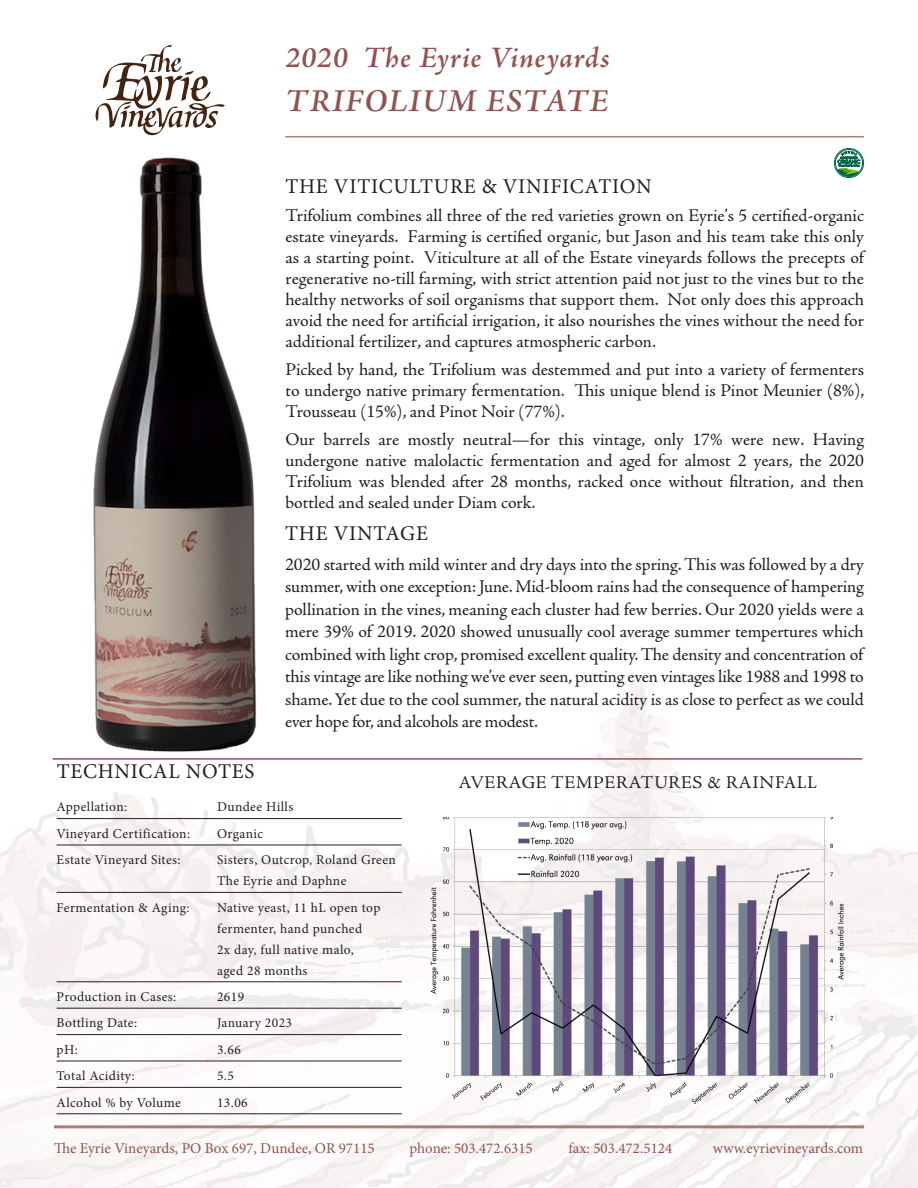
<style>
.page{position:relative;width:918px;height:1188px;background:#fff}
.page>*{position:absolute;margin:0;border:0;box-sizing:border-box;transform-origin:0 0}
.Heading{font:italic 600 32.25px "Adobe Jenson Pro";letter-spacing:.04em;color:#915450}
.Subheads{font:italic 600 30px "Adobe Jenson Pro";letter-spacing:.025em;color:#915450}
.Subheads-2{font:21px "Minion Pro";letter-spacing:.035em;color:#231f20}
.Subhead_chart{font:21px "Minion Pro";letter-spacing:.035em;color:#231f20}
.body_copy{font:18px/21px "Adobe Jenson Pro";color:#231f20;text-align:justify}
.body{font:18px/22.5px "Adobe Jenson Pro";letter-spacing:-.01em;color:#231f20;text-align:justify}
.Subhead_chart-2{font:18px "Adobe Jenson Pro";letter-spacing:.04em;color:#231f20}
.address{font:15px "Minion Pro";color:#915450}
.Chart_elements{font:13.5px/21px "Minion Pro";letter-spacing:.03em;color:#231f20}
.s1{font-family:"Minion Pro"}
</style>
<div class="page">
<svg style="left:0;top:687px;width:918px;height:501px"></svg>
<hr style="left:285px;top:136px;width:579px;height:1px;background:#915450">
<hr style="left:53px;top:758px;width:809px;height:2px;background:#915450">
<hr style="left:54px;top:1125px;width:810px;height:3px;background:#915450">
<hr style="left:57px;top:818px;width:345px;height:1px;background:#231f20">
<hr style="left:57px;top:845px;width:345px;height:1px;background:#231f20">
<hr style="left:57px;top:892px;width:345px;height:1px;background:#231f20">
<hr style="left:57px;top:982px;width:345px;height:1px;background:#231f20">
<hr style="left:57px;top:1008px;width:345px;height:1px;background:#231f20">
<hr style="left:57px;top:1034px;width:345px;height:1px;background:#231f20">
<hr style="left:57px;top:1061px;width:345px;height:1px;background:#231f20">
<hr style="left:57px;top:1087px;width:345px;height:1px;background:#231f20">
<hr style="left:57px;top:1114px;width:345px;height:1px;background:#231f20">
<img style="left:40px;top:157px;width:232px;height:615px">
<svg style="left:834px;top:148px;width:30px;height:30px"></svg>
<div style="left:835px;top:149px;width:28px;height:28px;border:1px solid #006548;border-radius:50%"></div>
<svg style="left:837px;top:151px;width:23px;height:26px"></svg>
<div style="left:834px;top:148px;width:30px;height:30px;border:1px solid #006548;border-radius:50%"></div>
<svg style="left:95px;top:45px;width:130px;height:91px"></svg>
<img style="left:427px;top:817px;width:422px;height:291px">
<p class="Subheads" style="left:285px;top:40px;width:326px">2020 The Eyrie Vineyards</p>
<p class="Heading" style="left:286px;top:83px;width:325px">TRIFOLIUM ESTATE</p>
<p class="Subheads-2" style="left:285px;top:173px;width:368px">THE VITICULTURE &amp; VINIFICATION</p>
<p class="body_copy" style="left:285px;top:205px;width:580px">Trifolium combines all three of the red varieties grown on Eyrie’s 5 certified-organic estate vineyards. Farming is certified organic, but Jason and his team take this only as a starting point. Viticulture at all of the Estate vineyards follows the precepts of regenerative no-till farming, with strict attention paid not just to the vines but to the healthy networks of soil organisms that support them. Not only does this approach avoid the need for artificial irrigation, it also nourishes the vines without the need for additional fertilizer, and captures atmospheric carbon.</p>
<p class="body_copy" style="left:285px;top:359px;width:581px">Picked by hand, the Trifolium was destemmed and put into a variety of fermenters to undergo native primary fermentation. This unique blend is Pinot Meunier (8%), Trousseau (15%), and Pinot Noir (77%).</p>
<p class="body_copy" style="left:285px;top:429px;width:580px">Our barrels are mostly neutral—for this vintage, only 17% were new. Having undergone native malolactic fermentation and aged for almost 2 years, the 2020<br>Trifolium was blended after 28 months, racked once without filtration, and then bottled and sealed under Diam cork.</p>
<p class="Subheads-2" style="left:285px;top:520px;width:144px">THE VINTAGE</p>
<p class="body" style="left:285px;top:553px;width:580px">2020 started with mild winter and dry days into the spring. This was followed by a dry summer, with one exception: June. Mid-bloom rains had the consequence of hampering pollination in the vines, meaning each cluster had few berries. Our 2020 yields were a mere 39% of 2019. 2020 showed unusually cool average summer tempertures which combined with light crop, promised excellent quality. The density and concentration of this vintage are like nothing we’ve ever seen, putting even vintages like 1988 and 1998 to shame. Yet due to the cool summer, the natural acidity is as close to perfect as we could ever hope for, and alcohols are modest.</p>
<p class="Subhead_chart" style="left:57px;top:757px;width:199px">TECHNICAL NOTES</p>
<p class="Chart_elements" style="left:57px;top:797px;width:72px">Appellation:</p>
<p class="Chart_elements" style="left:217px;top:797px;width:78px">Dundee Hills</p>
<p class="Chart_elements" style="left:57px;top:823px;width:135px">Vineyard Certification:</p>
<p class="Chart_elements" style="left:217px;top:823px;width:48px">Organic</p>
<p class="Chart_elements" style="left:57px;top:849px;width:126px">Estate Vineyard Sites:</p>
<p class="Chart_elements" style="left:217px;top:849px;width:180px">Sisters, Outcrop, Roland Green<br>The Eyrie and Daphne</p>
<p class="Chart_elements" style="left:57px;top:897px;width:135px">Fermentation &amp; Aging:</p>
<p class="Chart_elements" style="left:217px;top:897px;width:165px">Native yeast, 11 hL open top fermenter, hand punched<br>2x day, full native malo, aged 28 months</p>
<p class="Chart_elements" style="left:57px;top:986px;width:121px">Production in Cases:</p>
<p class="Chart_elements" style="left:217px;top:986px;width:29px">2619</p>
<p class="Chart_elements" style="left:57px;top:1013px;width:82px">Bottling Date:</p>
<p class="Chart_elements" style="left:217px;top:1013px;width:77px">January 2023</p>
<p class="Chart_elements" style="left:57px;top:1039px;width:23px">pH:</p>
<p class="Chart_elements" style="left:217px;top:1039px;width:25px">3.66</p>
<p class="Chart_elements" style="left:57px;top:1065px;width:80px">Total Acidity:</p>
<p class="Chart_elements" style="left:217px;top:1065px;width:18px">5.5</p>
<p class="Chart_elements" style="left:57px;top:1092px;width:126px">Alcohol % by Volume</p>
<p class="Chart_elements" style="left:217px;top:1092px;width:32px">13.06</p>
<p class="address" style="left:54px;top:1138px;width:322px">The Eyrie Vineyards, PO Box 697, Dundee, OR 97115</p>
<p class="address" style="left:410px;top:1138px;width:125px">phone: 503.472.6315</p>
<p class="address" style="left:569px;top:1138px;width:105px">fax: 503.472.5124</p>
<p class="address" style="left:713px;top:1138px;width:152px">www.eyrievineyards.com</p>
<p class="Subhead_chart-2" style="left:459px;top:773px;width:360px">AVERAGE TEMPERATURES &amp; RAIN<span class="s1">FALL</span></p>
</div>
